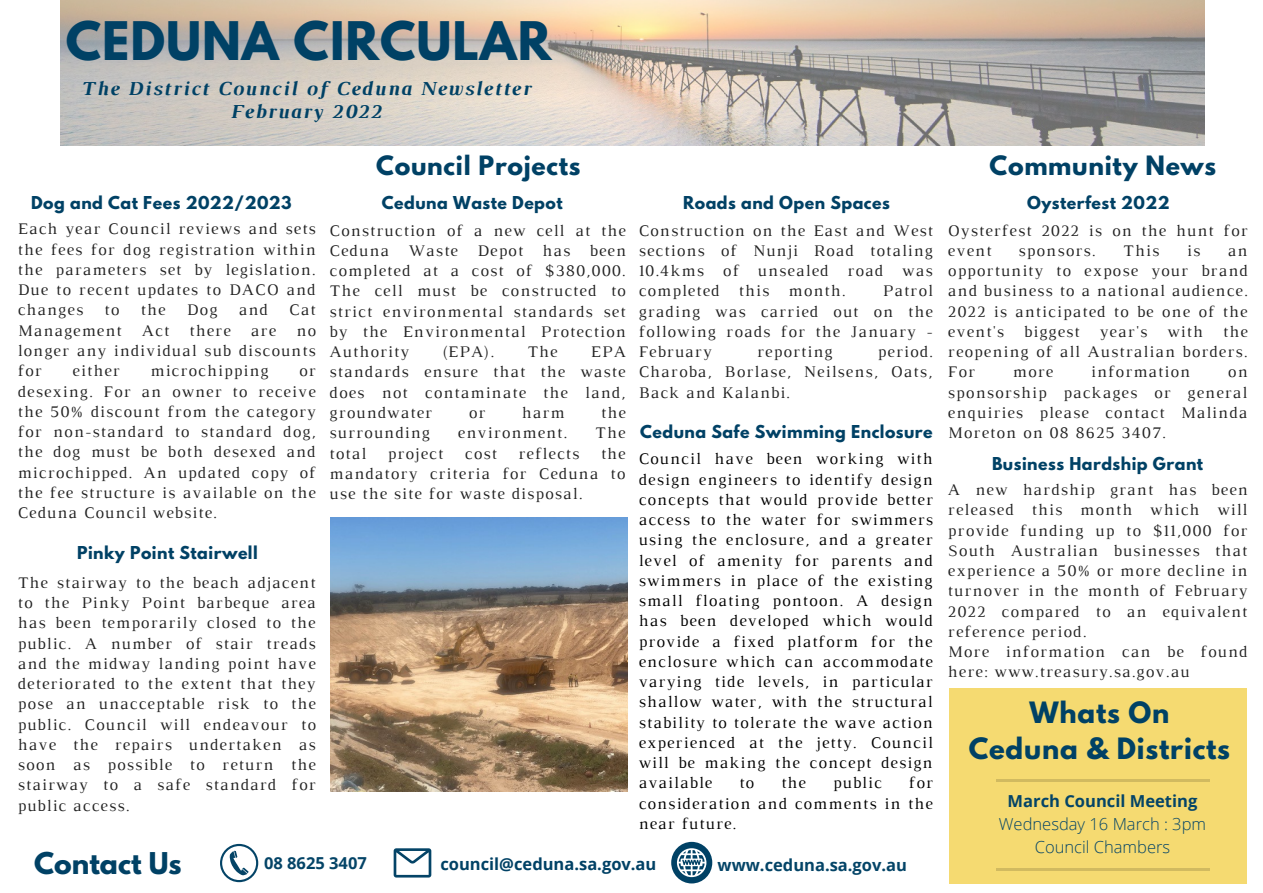
<style>
.page{position:relative;width:1263px;height:893px;background:#fff}
.page>*{position:absolute;margin:0;border:0;box-sizing:border-box;transform-origin:0 0}
.t1{font:700 47.1px "League Spartan";letter-spacing:.02em;color:#004165}
.t2{font:700 26.55px "League Spartan";color:#004165}
.t3{font:700 26.03px "League Spartan";letter-spacing:.03em;color:#004165}
.t4{font:700 23.62px "League Spartan";letter-spacing:.03em;color:#004165}
.t5{font:italic 700 20.25px "Luthier";letter-spacing:.07em;color:#004165}
.t6{font:16.5px/20.2px "Luthier";letter-spacing:.07em;color:#222;text-align:justify}
.t7{font:16.5px/20.2px "Luthier";letter-spacing:.07em;color:#000;text-align:justify}
.t8{font:700 16.5px "Open Sans";color:#044467}
.t9{font:300 16.5px "Open Sans";color:#044467}
.t10{font:700 16.5px "Open Sans";color:#004165}
.t11{font:700 15.75px "League Spartan";letter-spacing:.03em;color:#004165}
</style>
<div class="page">
<img style="left:61px;top:0;width:1143px;height:145px">
<div style="left:950px;top:688px;width:296px;height:195px;background:#f5da71"></div>
<hr style="left:996px;top:779px;width:214px;height:3px;background:#000">
<svg style="left:394px;top:848px;width:37px;height:29px"></svg>
<svg style="left:220px;top:844px;width:38px;height:38px"></svg>
<div style="left:222px;top:846px;width:34px;height:34px;background:#fff;border-radius:50%"></div>
<svg style="left:230px;top:850px;width:19px;height:25px"></svg>
<svg style="left:671px;top:842px;width:41px;height:41px"></svg>
<hr style="left:996px;top:867px;width:214px;height:3px;background:#000">
<img style="left:330px;top:518px;width:298px;height:273px">
<p class="t1" style="left:66px;top:18px;width:487px">CEDUNA CIRCULAR</p>
<p class="t5" style="left:80px;top:81px;width:452px">The District Council of Ceduna Newsletter</p>
<p class="t5" style="left:229px;top:104px;width:152px">February 2022</p>
<p class="t11" style="left:31px;top:194px;width:262px">Dog and Cat Fees 2022/2023</p>
<p class="t6" style="left:18px;top:220px;width:300px">Each year Council reviews and sets the fees for dog registration within the parameters set by legislation.<br>Due to recent updates to DACO and changes</p>
<p class="t6" style="left:105px;top:301px;width:16px">to</p>
<p class="t6" style="left:141px;top:301px;width:26px">the</p>
<p class="t6" style="left:187px;top:301px;width:32px">Dog</p>
<p class="t6" style="left:239px;top:301px;width:31px">and</p>
<p class="t6" style="left:18px;top:301px;width:300px;text-indent:271px">Cat Management Act there are no longer any individual sub discounts for</p>
<p class="t6" style="left:73px;top:362px;width:49px">either</p>
<p class="t6" style="left:150px;top:362px;width:119px">microchipping</p>
<p class="t6" style="left:18px;top:362px;width:300px;text-indent:281px">or desexing. For an owner to receive the 50% discount from the category for non-standard to standard dog, the dog must be both desexed and microchipped. An updated copy of the fee structure is available on the Ceduna Council website.</p>
<p class="t11" style="left:77px;top:544px;width:182px">Pinky Point Stairwell</p>
<p class="t6" style="left:18px;top:573px;width:300px">The stairway to the beach adjacent to the Pinky Point barbeque area has been temporarily closed to the public. A number of stair treads and the midway landing point have deteriorated to the extent that they pose an unacceptable risk to the public. Council will endeavour to have the repairs undertaken as soon as possible to return the stairway to a safe standard for public access.</p>
<p class="t4" style="left:376px;top:154px;width:206px">Council Projects</p>
<p class="t11" style="left:382px;top:194px;width:182px">Ceduna Waste Depot</p>
<p class="t11" style="left:683px;top:194px;width:208px">Roads and Open Spaces</p>
<p class="t6" style="left:330px;top:221px;width:298px">Construction of a new cell at the Ceduna Waste Depot has been completed at a cost of $380,000.<br>The cell must be constructed to strict environmental standards set by the Environmental Protection Authority</p>
<p class="t6" style="left:442px;top:343px;width:53px">(EPA).</p>
<p class="t6" style="left:527px;top:343px;width:32px">The</p>
<p class="t6" style="left:330px;top:343px;width:298px;text-indent:261px">EPA standards ensure that the waste does not contaminate the land, groundwater</p>
<p class="t6" style="left:469px;top:404px;width:18px">or</p>
<p class="t6" style="left:522px;top:404px;width:44px">harm</p>
<p class="t6" style="left:601px;top:404px;width:26px">the</p>
<p class="t6" style="left:639px;top:221px;width:296px">Construction on the East and West sections of Nunji Road totaling 10.4kms of unsealed road was completed this month.</p>
<p class="t6" style="left:639px;top:282px;width:296px;text-indent:244px">Patrol grading was carried out on the following roads for the January - February</p>
<p class="t6" style="left:639px;top:343px;width:296px;text-indent:239px">period.<br>Charoba, Borlase, Neilsens, Oats, Back and Kalanbi.</p>
<p class="t6" style="left:757px;top:343px;width:77px">reporting</p>
<p class="t6" style="left:330px;top:424px;width:102px">surrounding</p>
<p class="t6" style="left:458px;top:424px;width:111px">environment.</p>
<p class="t6" style="left:595px;top:424px;width:32px">The</p>
<p class="t6" style="left:330px;top:444px;width:38px">total</p>
<p class="t6" style="left:388px;top:444px;width:57px">project</p>
<p class="t6" style="left:465px;top:444px;width:34px">cost</p>
<p class="t6" style="left:518px;top:444px;width:62px">reflects</p>
<p class="t6" style="left:330px;top:444px;width:298px;text-indent:271px">the mandatory criteria for Ceduna to use the site for waste disposal.</p>
<p class="t11" style="left:640px;top:424px;width:294px">Ceduna Safe Swimming Enclosure</p>
<p class="t7" style="left:639px;top:450px;width:296px">Council have been working with design engineers to identify design concepts that would provide better access to the water for swimmers using the enclosure, and a greater level of amenity for parents and swimmers in place of the existing small floating pontoon. A design has been developed which would provide a fixed platform for the enclosure which can accommodate varying tide levels, in particular shallow water, with the structural stability to tolerate the wave action experienced at the jetty. Council will be making the concept design available</p>
<p class="t7" style="left:639px;top:774px;width:296px;text-indent:270px">for consideration and comments in the near future.</p>
<p class="t7" style="left:739px;top:774px;width:16px">to</p>
<p class="t7" style="left:781px;top:774px;width:26px">the</p>
<p class="t7" style="left:833px;top:774px;width:50px">public</p>
<p class="t2" style="left:34px;top:850px;width:149px">Contact Us</p>
<p class="t8" style="left:264px;top:851px;width:104px">08 8625 3407</p>
<p class="t10" style="left:440px;top:852px;width:218px">council@ceduna.sa.gov.au</p>
<p class="t8" style="left:718px;top:853px;width:191px">www.ceduna.sa.gov.au</p>
<p class="t4" style="left:989px;top:154px;width:228px">Community News</p>
<p class="t11" style="left:1027px;top:194px;width:144px">Oysterfest 2022</p>
<p class="t6" style="left:948px;top:221px;width:301px">Oysterfest 2022 is on the hunt for event</p>
<p class="t6" style="left:1018px;top:242px;width:78px">sponsors.</p>
<p class="t6" style="left:1123px;top:242px;width:38px">This</p>
<p class="t6" style="left:1187px;top:242px;width:15px">is</p>
<p class="t6" style="left:948px;top:242px;width:301px;text-indent:280px">an opportunity to expose your brand and business to a national audience.<br>2022 is anticipated to be one of the event's biggest year's with the reopening of all Australian borders.<br>For</p>
<p class="t6" style="left:1013px;top:363px;width:42px">more</p>
<p class="t6" style="left:1091px;top:363px;width:101px">information</p>
<p class="t6" style="left:948px;top:363px;width:301px;text-indent:280px">on sponsorship packages or general enquiries please contact Malinda Moreton on 08 8625 3407.</p>
<p class="t11" style="left:992px;top:456px;width:213px">Business Hardship Grant</p>
<p class="t6" style="left:948px;top:481px;width:301px">A new hardship grant has been released this month which will provide funding up to $11,000 for South Australian businesses that experience a 50% or more decline in turnover in the month of February 2022 compared to an equivalent reference period.</p>
<p class="t6" style="left:948px;top:643px;width:301px">More information can be found here: www.treasury.sa.gov.au</p>
<p class="t3" style="left:1029px;top:699px;width:141px">Whats On</p>
<p class="t3" style="left:969px;top:735px;width:263px">Ceduna &amp; Districts</p>
<p class="t8" style="left:1008px;top:790px;width:191px">March Council Meeting</p>
<p class="t9" style="left:999px;top:812px;width:209px">Wednesday 16 March : 3pm</p>
<p class="t9" style="left:1035px;top:835px;width:137px">Council Chambers</p>
</div>
